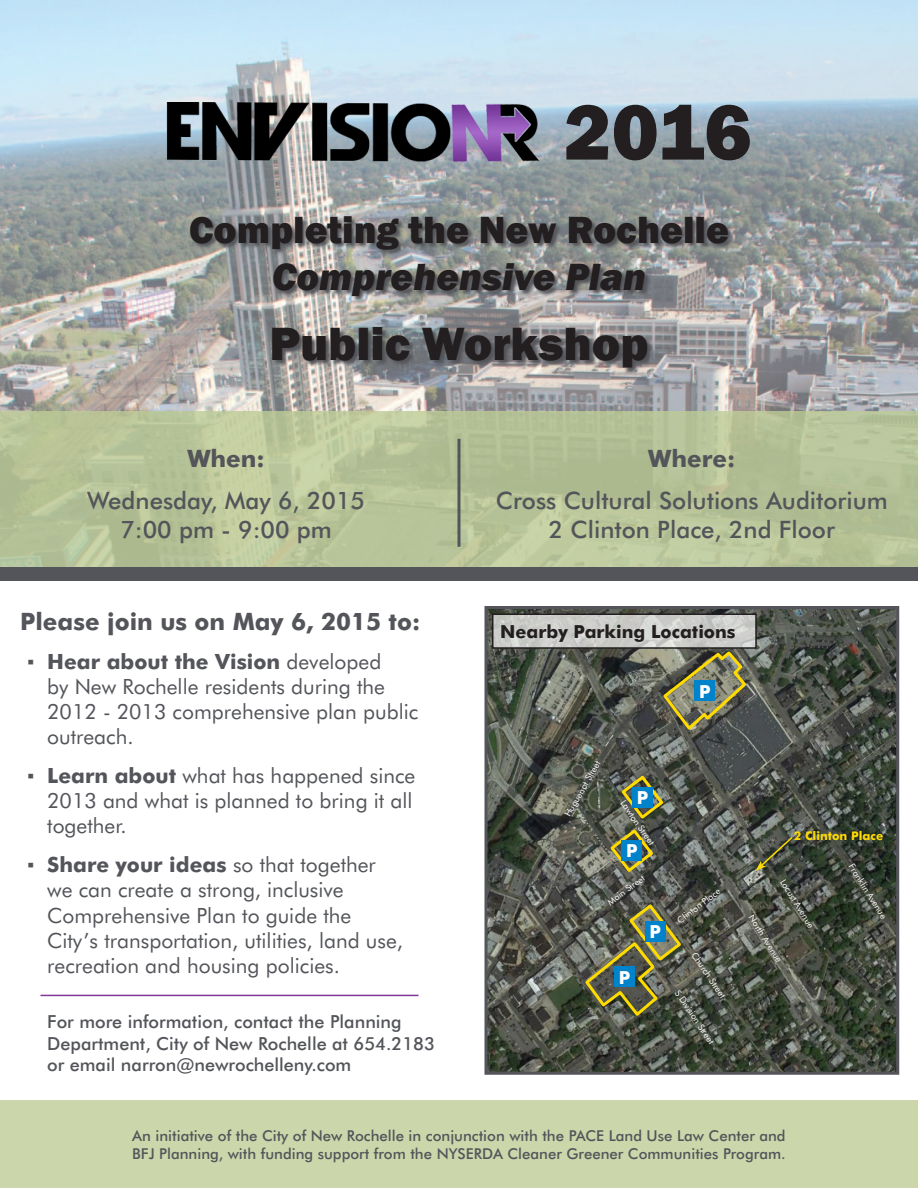
<style>
.page{position:relative;width:918px;height:1188px;background:#fff}
.page>*{position:absolute;margin:0;border:0;box-sizing:border-box;transform-origin:0 0}
.t1{font:800 81px "Franklin Gothic";color:#231f20}
.t2{font:800 48px "Franklin Gothic";color:#231f20}
.t3{font:800 39px "Franklin Gothic";color:#231f20}
.t4{font:italic 800 39px "Franklin Gothic";color:#231f20}
.t5{font:500 24px/28.8px "Futura BT";color:#54555a;text-align:center}
.t6{font:700 24px "Futura BT";color:#54555a}
.t7{font:21px/25.2px "Futura BT";color:#54555a}
.t8{font:500 18px/21.6px "Futura BT";color:#54555a}
.t9{font:700 18px "Futura BT";color:#231f20}
.t10{font:700 18px "Futura BT";color:#fff}
.t11{font:500 15px/18px "Futura BT";color:#54555a}
.t12{font:700 12px "Futura BT";color:#ffdb00}
.t13{font:9px "Futura BT";color:#fff}
.s1{font-weight:700}
</style>
<div class="page">
<img style="left:0;top:0;width:918px;height:412px">
<img style="left:488px;top:610px;width:407px;height:461px">
<div style="left:484px;top:606px;width:415px;height:469px;border:3px solid #54555a"></div>
<svg style="left:619px;top:773px;width:47px;height:48px;background:#6e6d45"></svg>
<svg style="left:608px;top:827px;width:48px;height:48px;background:#717048"></svg>
<svg style="left:583px;top:902px;width:101px;height:117px;background:#686749"></svg>
<div style="left:0;top:567px;width:918px;height:13px;background:#54555a"></div>
<svg style="left:0;top:412px;width:918px;height:155px;background:#b7c398"></svg>
<hr style="left:458px;top:439px;width:2px;height:108px;background:#54555a">
<div style="left:0;top:1100px;width:918px;height:88px;background:#cbd7ab"></div>
<hr style="left:40px;top:995px;width:378px;height:1px;background:#813699">
<svg style="left:272px;top:327px;width:382px;height:47px;background:#808082"></svg>
<svg style="left:190px;top:217px;width:545px;height:86px;background:#8a8b8b"></svg>
<img style="left:165px;top:81px;width:399px;height:131px">
<svg style="left:495px;top:617px;width:259px;height:29px;background:#cdcecb"></svg>
<div style="left:492px;top:614px;width:265px;height:35px;border:2px solid #231f20"></div>
<svg style="left:661px;top:649px;width:88px;height:84px;background:#777556"></svg>
<div style="left:695px;top:680px;width:20px;height:21px;background:#0083cb"></div>
<div style="left:645px;top:921px;width:20px;height:20px;background:#0083cb"></div>
<div style="left:632px;top:787px;width:21px;height:20px;background:#0083cb"></div>
<div style="left:622px;top:840px;width:20px;height:20px;background:#0083cb"></div>
<div style="left:614px;top:966px;width:20px;height:21px;background:#0083cb"></div>
<svg style="left:756px;top:836px;width:38px;height:35px"></svg>
<h1 class="t1" style="left:564px;top:85px;width:189px">2016</h1>
<h3 class="t3" style="left:189px;top:208px;width:541px">Completing the New Rochelle</h3>
<h3 class="t4" style="left:272px;top:254px;width:376px">Comprehensive Plan</h3>
<h2 class="t2" style="left:269px;top:316px;width:381px">Public Workshop</h2>
<p class="t6" style="left:187px;top:444px;width:79px">When:</p>
<p class="t5" style="left:87px;top:486px;width:280px">Wednesday, May 6, 2015<br>7:00 pm - 9:00 pm</p>
<p class="t6" style="left:20px;top:607px;width:402px">Please join us on May 6, 2015 to:</p>
<p class="t7" style="left:47px;top:648px;width:373px"><span class="s1">Hear about the Vision</span> developed<br>by New Rochelle residents during the<br>2012 - 2013 comprehensive plan public outreach.</p>
<p class="t7" style="left:47px;top:763px;width:370px"><span class="s1">Learn about</span> what has happened since<br>2013 and what is planned to bring it all together.</p>
<p class="t7" style="left:47px;top:852px;width:357px"><span class="s1">Share your ideas</span> so that together we can create a strong, inclusive Comprehensive Plan to guide the City’s transportation, utilities, land use, recreation and housing policies.</p>
<p class="t8" style="left:47px;top:1011px;width:389px">For more information, contact the Planning<br>Department, City of New Rochelle at 654.2183 or email narron@newrochelleny.com</p>
<p class="t6" style="left:648px;top:444px;width:89px">Where:</p>
<p class="t5" style="left:496px;top:486px;width:394px">Cross Cultural Solutions Auditorium<br>2 Clinton Place, 2nd Floor</p>
<p class="t9" style="left:500px;top:621px;width:237px">Nearby Parking Locations</p>
<p class="t10" style="left:699px;top:680px;width:13px">P</p>
<p class="t13" style="left:562px;top:813px;width:64px;rotate:-60deg">Huguenot Street</p>
<p class="t10" style="left:637px;top:787px;width:13px">P</p>
<p class="t13" style="left:627px;top:798px;width:54px;rotate:55deg">Lawton Street</p>
<p class="t10" style="left:626px;top:840px;width:13px">P</p>
<p class="t13" style="left:605px;top:899px;width:46px;rotate:-37deg">Main Street</p>
<p class="t10" style="left:619px;top:966px;width:13px">P</p>
<p class="t10" style="left:650px;top:921px;width:13px">P</p>
<p class="t13" style="left:675px;top:917px;width:53px;rotate:-37deg">Clinton Place</p>
<p class="t13" style="left:699px;top:950px;width:55px;rotate:56deg">Church Street</p>
<p class="t13" style="left:682px;top:988px;width:64px;rotate:56deg">S Division Street</p>
<p class="t12" style="left:794px;top:829px;width:91px">2 Clinton Place</p>
<p class="t13" style="left:787px;top:877px;width:57px;rotate:58deg">Locust Avenue</p>
<p class="t13" style="left:756px;top:913px;width:56px;rotate:58deg">North Avenue</p>
<p class="t13" style="left:856px;top:862px;width:64px;rotate:58deg">Franklin Avenue</p>
<p class="t11" style="left:132px;top:1126px;width:655px">An initiative of the City of New Rochelle in conjunction with the PACE Land Use Law Center and<br>BFJ Planning, with funding support from the NYSERDA Cleaner Greener Communities Program.</p>
</div>
